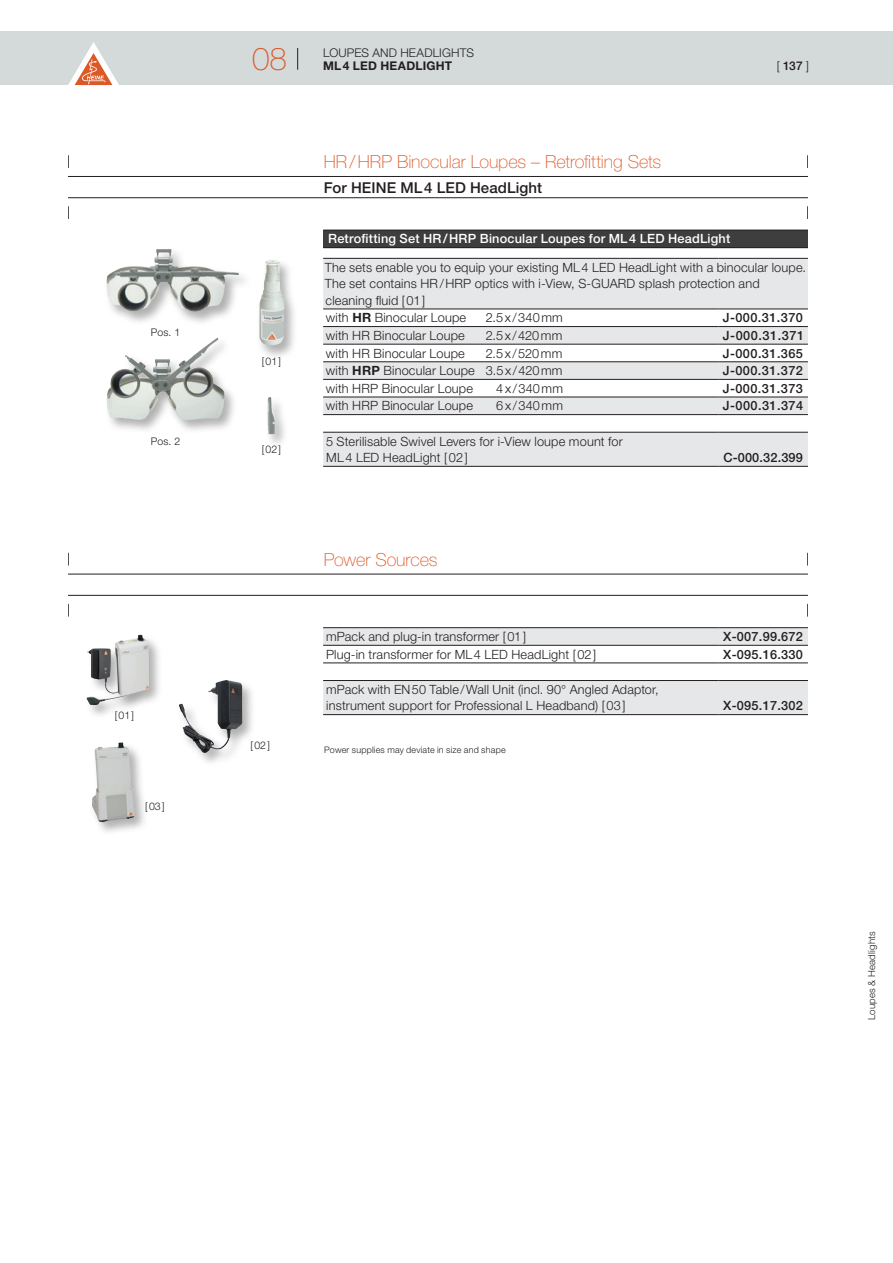
<style>
.page{position:relative;width:893px;height:1263px;background:#fff}
.page>*{position:absolute;margin:0;border:0;box-sizing:border-box;transform-origin:0 0}
.t1{font:100 31.5px "Helvetica Neue LT Std";color:#dd5827}
.t2{font:100 18px "Helvetica Neue LT Std";letter-spacing:-.005em;color:#dd5827}
.t3{font:500 15px "Helvetica Neue LT Std";letter-spacing:.005em;color:#231f20}
.t4{font:300 12.75px/16.8px "Helvetica Neue LT Std";letter-spacing:.015em;color:#231f20}
.t5{font:500 12.75px "Helvetica Neue LT Std";letter-spacing:.03em;color:#231f20}
.t6{font:500 12.75px "Helvetica Neue LT Std";letter-spacing:.015em;color:#fff}
.t7{font:300 12px "Helvetica Neue LT Std";letter-spacing:.015em;color:#231f20}
.t8{font:700 12px "Helvetica Neue LT Std";letter-spacing:.02em;color:#231f20}
.t9{font:500 12px "Helvetica Neue LT Std";color:#231f20}
.t10{font:300 10.5px "Helvetica Neue LT Std";color:#231f20}
.t11{font:300 9.75px "Helvetica Neue LT Std";letter-spacing:.02em;color:#231f20}
.t12{font:300 9px "Helvetica Neue LT Std";letter-spacing:.025em;color:#231f20}
.s1{font-weight:300}
.s2{font-weight:700}
</style>
<div class="page">
<div style="left:0;top:32px;width:893px;height:53px;background:#d4d9d9"></div>
<svg style="left:297px;top:48px;width:1px;height:22px"></svg>
<svg style="left:68px;top:42px;width:51px;height:43px"></svg>
<div style="left:257px;top:258px;width:41px;height:102px;background:#231f20;opacity:.35"></div>
<img style="left:259px;top:260px;width:25px;height:86px">
<div style="left:104px;top:336px;width:134px;height:99px;background:#231f20;opacity:.35"></div>
<img style="left:107px;top:338px;width:112px;height:82px">
<div style="left:104px;top:247px;width:148px;height:79px;background:#231f20;opacity:.35"></div>
<img style="left:106px;top:249px;width:133px;height:63px">
<div style="left:84px;top:647px;width:63px;height:73px;background:#231f20;opacity:.35"></div>
<img style="left:87px;top:648px;width:25px;height:57px">
<div style="left:112px;top:633px;width:51px;height:78px;background:#231f20;opacity:.35"></div>
<img style="left:115px;top:635px;width:34px;height:61px">
<div style="left:176px;top:678px;width:80px;height:90px;background:#231f20;opacity:.35"></div>
<img style="left:179px;top:680px;width:49px;height:68px">
<div style="left:265px;top:395px;width:23px;height:54px;background:#231f20;opacity:.35"></div>
<img style="left:268px;top:397px;width:7px;height:37px">
<div style="left:89px;top:740px;width:59px;height:97px;background:#231f20;opacity:.35"></div>
<img style="left:92px;top:742px;width:43px;height:80px">
<hr style="left:68px;top:176px;width:740px;height:1px;background:#231f20">
<hr style="left:68px;top:197px;width:740px;height:1px;background:#231f20">
<svg style="left:68px;top:155px;width:1px;height:13px"></svg>
<svg style="left:68px;top:206px;width:1px;height:13px"></svg>
<svg style="left:807px;top:155px;width:1px;height:13px"></svg>
<svg style="left:807px;top:206px;width:1px;height:13px"></svg>
<hr style="left:68px;top:574px;width:740px;height:1px;background:#231f20">
<hr style="left:68px;top:595px;width:740px;height:1px;background:#231f20">
<svg style="left:68px;top:553px;width:1px;height:13px"></svg>
<svg style="left:68px;top:604px;width:1px;height:13px"></svg>
<svg style="left:807px;top:553px;width:1px;height:13px"></svg>
<svg style="left:807px;top:604px;width:1px;height:13px"></svg>
<div style="left:323px;top:230px;width:485px;height:18px;background:#3e3e3f"></div>
<svg style="left:323px;top:259px;width:485px;height:207px;background:#e7e8ea"></svg>
<svg style="left:323px;top:345px;width:485px;height:87px"></svg>
<hr style="left:323px;top:230px;width:396px;height:1px;background:#231f20">
<hr style="left:719px;top:230px;width:89px;height:1px;background:#231f20">
<hr style="left:323px;top:258px;width:396px;height:1px;background:#231f20">
<hr style="left:719px;top:258px;width:89px;height:1px;background:#231f20">
<hr style="left:719px;top:309px;width:89px;height:1px;background:#231f20">
<hr style="left:323px;top:309px;width:396px;height:1px;background:#231f20">
<hr style="left:323px;top:326px;width:396px;height:1px;background:#231f20">
<hr style="left:719px;top:326px;width:89px;height:1px;background:#231f20">
<hr style="left:323px;top:344px;width:396px;height:1px;background:#231f20">
<hr style="left:719px;top:344px;width:89px;height:1px;background:#231f20">
<hr style="left:323px;top:466px;width:396px;height:1px;background:#231f20">
<hr style="left:323px;top:247px;width:396px;height:1px;background:#231f20">
<hr style="left:719px;top:247px;width:89px;height:1px;background:#231f20">
<hr style="left:323px;top:361px;width:396px;height:1px;background:#231f20">
<hr style="left:719px;top:361px;width:89px;height:1px;background:#231f20">
<hr style="left:323px;top:379px;width:396px;height:1px;background:#231f20">
<hr style="left:719px;top:379px;width:89px;height:1px;background:#231f20">
<hr style="left:323px;top:397px;width:396px;height:1px;background:#231f20">
<hr style="left:719px;top:397px;width:89px;height:1px;background:#231f20">
<hr style="left:323px;top:414px;width:396px;height:1px;background:#231f20">
<hr style="left:719px;top:414px;width:89px;height:1px;background:#231f20">
<hr style="left:323px;top:432px;width:396px;height:1px;background:#231f20">
<hr style="left:719px;top:432px;width:89px;height:1px;background:#231f20">
<hr style="left:719px;top:466px;width:89px;height:1px;background:#231f20">
<svg style="left:323px;top:628px;width:485px;height:86px"></svg>
<hr style="left:323px;top:627px;width:396px;height:1px;background:#231f20">
<hr style="left:323px;top:714px;width:396px;height:1px;background:#231f20">
<hr style="left:719px;top:627px;width:89px;height:1px;background:#231f20">
<hr style="left:323px;top:645px;width:396px;height:1px;background:#231f20">
<hr style="left:719px;top:645px;width:89px;height:1px;background:#231f20">
<hr style="left:323px;top:663px;width:396px;height:1px;background:#231f20">
<hr style="left:719px;top:663px;width:89px;height:1px;background:#231f20">
<hr style="left:323px;top:680px;width:396px;height:1px;background:#231f20">
<hr style="left:719px;top:680px;width:89px;height:1px;background:#231f20">
<hr style="left:719px;top:714px;width:89px;height:1px;background:#231f20">
<p class="t10" style="left:151px;top:325px;width:31px">Pos. 1</p>
<p class="t10" style="left:151px;top:435px;width:31px">Pos. 2</p>
<p class="t10" style="left:115px;top:709px;width:21px">[01]</p>
<p class="t10" style="left:145px;top:800px;width:21px">[03]</p>
<h1 class="t1" style="left:252px;top:41px;width:36px">08</h1>
<p class="t10" style="left:262px;top:355px;width:21px">[01]</p>
<p class="t10" style="left:262px;top:442px;width:21px">[02]</p>
<p class="t10" style="left:251px;top:739px;width:21px">[02]</p>
<p class="t7" style="left:323px;top:45px;width:152px">LOUPES AND HEADLIGHTS</p>
<p class="t8" style="left:323px;top:58px;width:131px">ML4 LED HEADLIGHT</p>
<p class="t9" style="left:777px;top:58px;width:33px"><span class="s1">[</span> 137 <span class="s1">]</span></p>
<h2 class="t2" style="left:324px;top:151px;width:339px">HR/HRP Binocular Loupes – Retrofitting Sets</h2>
<p class="t3" style="left:324px;top:179px;width:220px">For HEINE ML4 LED HeadLight</p>
<p class="t6" style="left:328px;top:231px;width:404px">Retrofitting Set HR/HRP Binocular Loupes for ML4 LED HeadLight</p>
<p class="t4" style="left:325px;top:258px;width:483px">The sets enable you to equip your existing ML4 LED HeadLight with a binocular loupe.<br>The set contains HR/HRP optics with i-View, S-GUARD splash protection and cleaning fluid [01]<br>with <span class="s2">HR</span> Binocular Loupe</p>
<p class="t4" style="left:486px;top:309px;width:78px">2.5x /340mm</p>
<p class="t5" style="left:723px;top:310px;width:82px">J-000.31.370</p>
<p class="t4" style="left:326px;top:327px;width:140px">with HR Binocular Loupe</p>
<p class="t4" style="left:486px;top:327px;width:78px">2.5x /420mm</p>
<p class="t5" style="left:723px;top:328px;width:83px">J-000.31.371</p>
<p class="t4" style="left:326px;top:344px;width:140px">with HR Binocular Loupe</p>
<p class="t4" style="left:486px;top:344px;width:78px">2.5x /520mm</p>
<p class="t5" style="left:723px;top:345px;width:82px">J-000.31.365</p>
<p class="t4" style="left:326px;top:362px;width:238px">with <span class="s2">HRP</span> Binocular Loupe 3.5x /420mm</p>
<p class="t5" style="left:723px;top:363px;width:82px">J-000.31.372</p>
<p class="t4" style="left:326px;top:379px;width:149px">with HRP Binocular Loupe</p>
<p class="t4" style="left:496px;top:379px;width:68px">4x/340mm</p>
<p class="t5" style="left:723px;top:381px;width:82px">J-000.31.373</p>
<p class="t4" style="left:326px;top:397px;width:149px">with HRP Binocular Loupe</p>
<p class="t4" style="left:496px;top:397px;width:68px">6x/340mm</p>
<p class="t5" style="left:723px;top:398px;width:82px">J-000.31.374</p>
<p class="t4" style="left:326px;top:432px;width:298px">5 Sterilisable Swivel Levers for i-View loupe mount for<br>ML4 LED HeadLight [02]</p>
<p class="t5" style="left:723px;top:450px;width:81px">C-000.32.399</p>
<h2 class="t2" style="left:324px;top:549px;width:115px">Power Sources</h2>
<p class="t4" style="left:326px;top:628px;width:201px">mPack and plug-in transformer [01]</p>
<p class="t5" style="left:723px;top:629px;width:81px">X-007.99.672</p>
<p class="t4" style="left:326px;top:645px;width:272px">Plug-in transformer for ML4 LED HeadLight [02]</p>
<p class="t5" style="left:723px;top:646px;width:81px">X-095.16.330</p>
<p class="t4" style="left:326px;top:681px;width:334px">mPack with EN50 Table/Wall Unit (incl. 90° Angled Adaptor, instrument support for Professional L Headband) [03]</p>
<p class="t5" style="left:723px;top:698px;width:81px">X-095.17.302</p>
<p class="t12" style="left:324px;top:744px;width:183px">Power supplies may deviate in size and shape</p>
<p class="t11" style="left:866px;top:1020px;width:90px;rotate:-90deg">Loupes &amp; Headlights</p>
</div>
